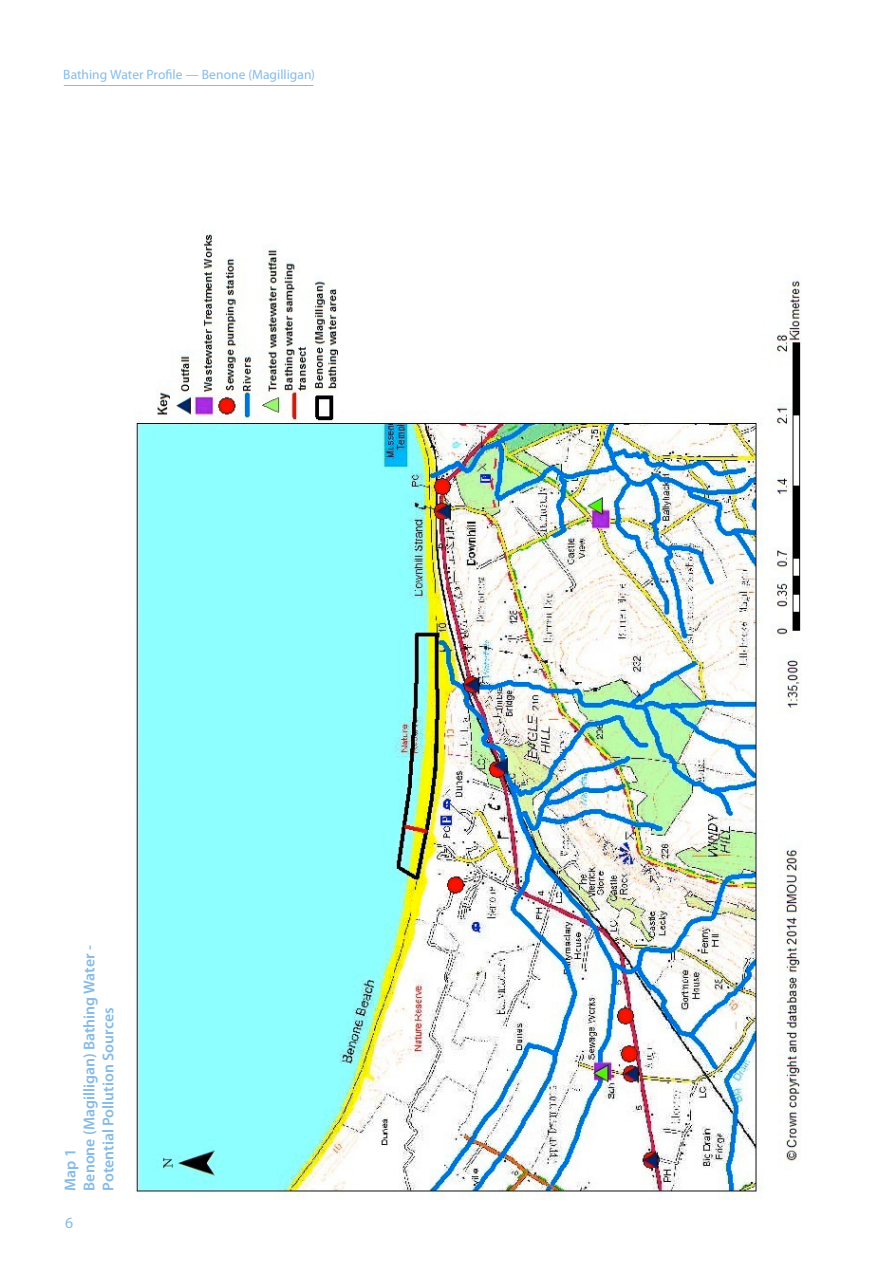
<style>
.page{position:relative;width:893px;height:1263px;background:#fff}
.page>*{position:absolute;margin:0;border:0;box-sizing:border-box;transform-origin:0 0}
.t1{font:600 15.75px/18.9px "Myriad Pro";color:#86bbe6}
.t2{font:15.75px "Myriad Pro";color:#86bbe6}
.t3{font:13.5px "Myriad Pro";letter-spacing:.005em;color:#86bbe6}
</style>
<div class="page">
<hr style="left:64px;top:85px;width:250px;height:1px;background:#86bbe6">
<img style="left:135px;top:233px;width:666px;height:966px">
<p class="t3" style="left:63px;top:66px;width:253px">Bathing Water Profile — Benone (Magilligan)</p>
<p class="t1" style="left:60px;top:1191px;width:247px;rotate:-90deg">Map 1<br>Benone (Magilligan) Bathing Water -<br>Potential Pollution Sources</p>
<p class="t2" style="left:65px;top:1213px;width:10px">6</p>
</div>
